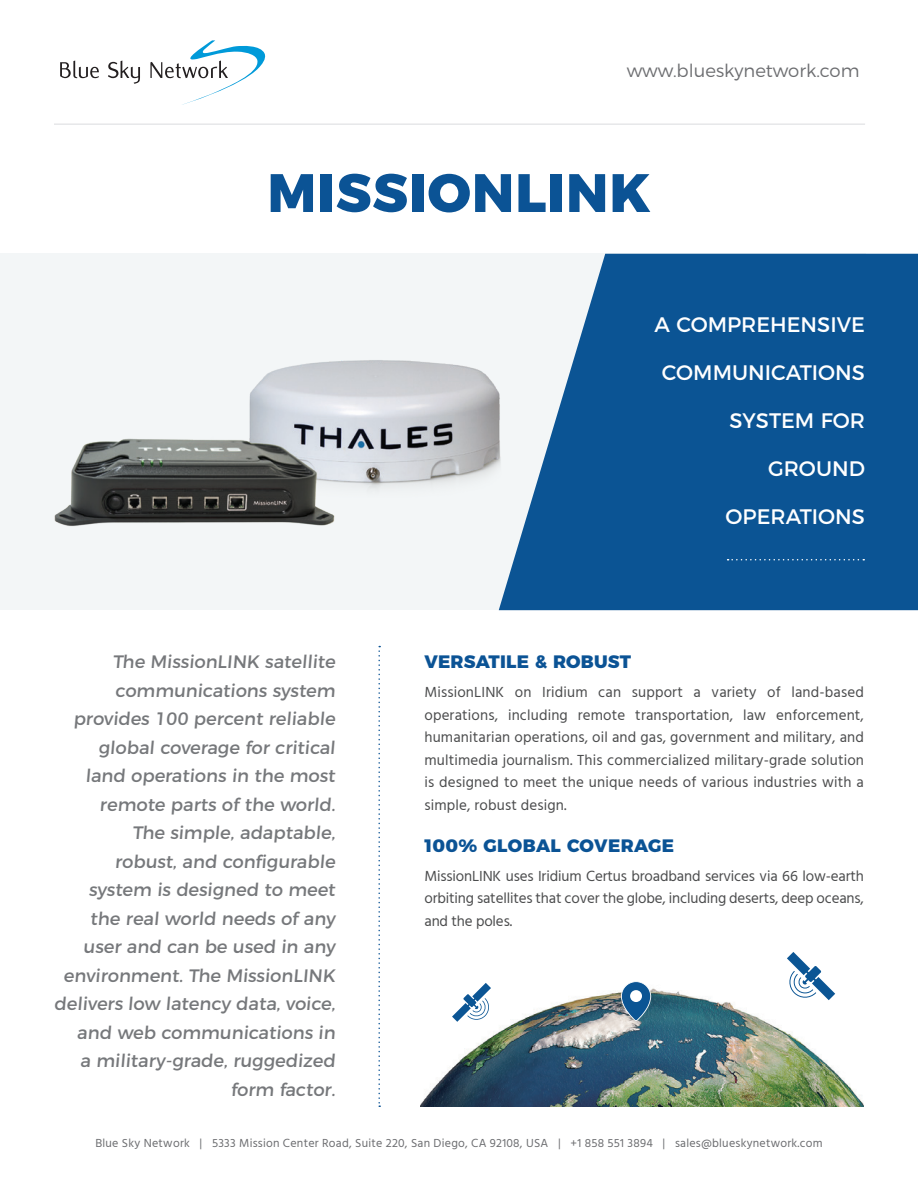
<style>
.page{position:relative;width:918px;height:1188px;background:#fff}
.page>*{position:absolute;margin:0;border:0;box-sizing:border-box;transform-origin:0 0}
.t1{font:800 54px "Montserrat";letter-spacing:.02em;color:#0b5395}
.t2{font:21px "Montserrat";color:#fff}
.t3{font:18px/28.5px "Montserrat";letter-spacing:-.01em;color:#76787b;text-align:right}
.t4{font:800 18px "Montserrat";letter-spacing:.01em;color:#0b5395}
.t5{font:300 18px "Montserrat";color:#6c6d70}
.t6{font:15px/22.5px "Hind";color:#4b4c4d;text-align:justify}
.t7{font:12px "Hind";letter-spacing:.02em;color:#6c6d70}
</style>
<div class="page">
<div style="left:0;top:254px;width:865px;height:356px;background:#f3f6f7"></div>
<svg style="left:60px;top:61px;width:39px;height:17px"></svg>
<svg style="left:108px;top:61px;width:32px;height:23px"></svg>
<svg style="left:150px;top:40px;width:116px;height:65px"></svg>
<svg style="left:499px;top:254px;width:419px;height:356px;background:#22649d"></svg>
<svg style="left:728px;top:559px;width:136px;height:1px"></svg>
<hr style="left:54px;top:123px;width:811px;height:2px;background:#e6e7e9">
<svg style="left:378px;top:646px;width:2px;height:461px"></svg>
<img style="left:54px;top:330px;width:465px;height:218px">
<img style="left:420px;top:988px;width:444px;height:119px">
<svg style="left:621px;top:981px;width:30px;height:40px"></svg>
<div style="left:630px;top:990px;width:12px;height:12px;background:#fff;border-radius:50%"></div>
<svg style="left:787px;top:952px;width:48px;height:48px"></svg>
<svg style="left:452px;top:983px;width:39px;height:39px"></svg>
<p class="t5" style="left:627px;top:57px;width:234px">www.blueskynetwork.com</p>
<p class="t1" style="left:267px;top:148px;width:385px">MISSIONLINK</p>
<p class="t3" style="left:54px;top:646px;width:285px">The MissionLINK satellite communications system provides 100 percent reliable global coverage for critical land operations in the most remote parts of the world.<br>The simple, adaptable,<br>robust, and configurable system is designed to meet the real world needs of any user and can be used in any environment. The MissionLINK delivers low latency data, voice, and web communications in<br>a military-grade, ruggedized form factor.</p>
<p class="t2" style="left:655px;top:308px;width:212px">A COMPREHENSIVE</p>
<p class="t2" style="left:662px;top:356px;width:204px">COMMUNICATIONS</p>
<p class="t2" style="left:730px;top:404px;width:137px">SYSTEM FOR</p>
<p class="t2" style="left:768px;top:452px;width:98px">GROUND</p>
<p class="t2" style="left:726px;top:500px;width:141px">OPERATIONS</p>
<p class="t4" style="left:424px;top:647px;width:208px">VERSATILE &amp; ROBUST</p>
<p class="t6" style="left:424px;top:682px;width:441px">MissionLINK on Iridium can support a variety of land-based operations, including remote transportation, law enforcement, humanitarian operations, oil and gas, government and military, and multimedia journalism. This commercialized military-grade solution is designed to meet the unique needs of various industries with a simple, robust design.</p>
<p class="t4" style="left:424px;top:830px;width:251px">100% GLOBAL COVERAGE</p>
<p class="t6" style="left:424px;top:866px;width:441px">MissionLINK uses Iridium Certus broadband services via 66 low-earth orbiting satellites that cover the globe, including deserts, deep oceans, and the poles.</p>
<p class="t7" style="left:95px;top:1135px;width:729px">Blue Sky Network | 5333 Mission Center Road, Suite 220, San Diego, CA 92108, USA | +1 858 551 3894 | sales@blueskynetwork.com</p>
</div>
